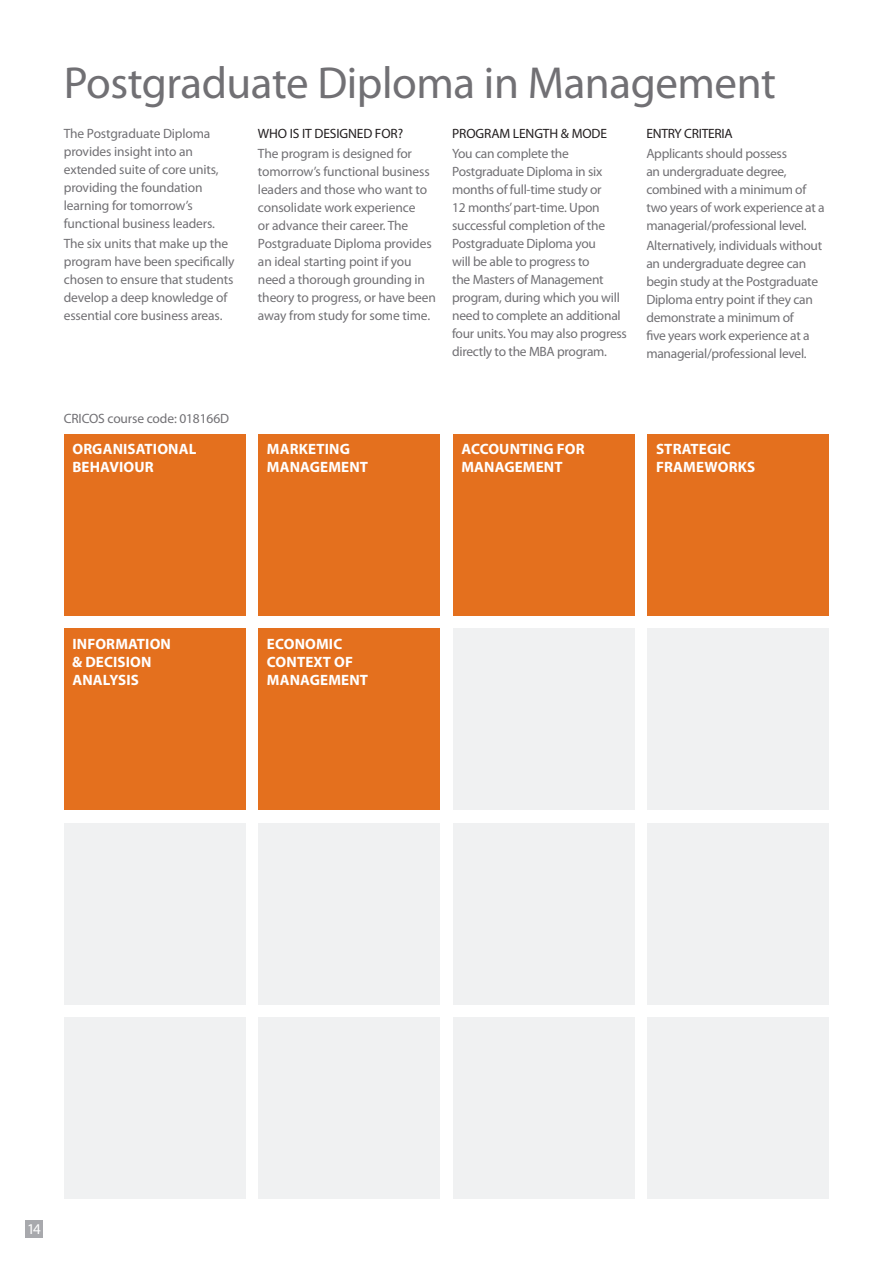
<style>
.page{position:relative;width:893px;height:1263px;background:#fff}
.page>*{position:absolute;margin:0;border:0;box-sizing:border-box;transform-origin:0 0}
.t1{font:45px "Myriad Pro";letter-spacing:-.01em;color:#717074}
.t2{font:700 15px/18px "Myriad Pro";letter-spacing:.01em;color:#fff}
.t3{font:15px "Myriad Pro";color:#fff}
.t4{font:13.5px/18px "Myriad Pro";letter-spacing:-.02em;color:#717074}
.t5{font:13.5px "Myriad Pro";letter-spacing:-.01em;color:#231f20}
</style>
<div class="page">
<div style="left:26px;top:1220px;width:17px;height:17px;background:#a8a9ad"></div>
<div style="left:64px;top:1017px;width:182px;height:182px;background:#f0f1f2"></div>
<div style="left:64px;top:434px;width:182px;height:181px;background:#e4701e"></div>
<div style="left:258px;top:628px;width:182px;height:182px;background:#e4701e"></div>
<div style="left:453px;top:823px;width:182px;height:182px;background:#f0f1f2"></div>
<div style="left:647px;top:1017px;width:182px;height:182px;background:#f0f1f2"></div>
<div style="left:64px;top:628px;width:182px;height:182px;background:#e4701e"></div>
<div style="left:64px;top:823px;width:182px;height:182px;background:#f0f1f2"></div>
<div style="left:258px;top:434px;width:182px;height:181px;background:#e4701e"></div>
<div style="left:258px;top:823px;width:182px;height:182px;background:#f0f1f2"></div>
<div style="left:258px;top:1017px;width:182px;height:182px;background:#f0f1f2"></div>
<div style="left:453px;top:434px;width:182px;height:181px;background:#e4701e"></div>
<div style="left:453px;top:628px;width:182px;height:182px;background:#f0f1f2"></div>
<div style="left:453px;top:1017px;width:182px;height:182px;background:#f0f1f2"></div>
<div style="left:647px;top:434px;width:182px;height:181px;background:#e4701e"></div>
<div style="left:647px;top:628px;width:182px;height:182px;background:#f0f1f2"></div>
<div style="left:647px;top:823px;width:182px;height:182px;background:#f0f1f2"></div>
<h1 class="t1" style="left:64px;top:55px;width:714px">Postgraduate Diploma in Management</h1>
<p class="t4" style="left:64px;top:124px;width:156px">The Postgraduate Diploma provides insight into an extended suite of core units, providing the foundation learning for tomorrow’s functional business leaders.</p>
<p class="t4" style="left:64px;top:234px;width:172px">The six units that make up the program have been specifically chosen to ensure that students develop a deep knowledge of essential core business areas.</p>
<p class="t4" style="left:64px;top:409px;width:167px">CRICOS course code: 018166D</p>
<p class="t2" style="left:72px;top:439px;width:126px">ORGANISATIONAL<br>BEHAVIOUR</p>
<p class="t5" style="left:258px;top:125px;width:147px">WHO IS IT DESIGNED FOR?</p>
<p class="t4" style="left:258px;top:144px;width:179px">The program is designed for tomorrow’s functional business leaders and those who want to consolidate work experience<br>or advance their career. The<br>Postgraduate Diploma provides an ideal starting point if you need a thorough grounding in theory to progress, or have been away from study for some time.</p>
<p class="t5" style="left:452px;top:125px;width:156px">PROGRAM LENGTH &amp; MODE</p>
<p class="t4" style="left:452px;top:144px;width:176px">You can complete the<br>Postgraduate Diploma in six months of full-time study or<br>12 months’ part-time. Upon successful completion of the<br>Postgraduate Diploma you<br>will be able to progress to<br>the Masters of Management program, during which you will need to complete an additional four units. You may also progress directly to the MBA program.</p>
<p class="t5" style="left:646px;top:125px;width:88px">ENTRY CRITERIA</p>
<p class="t4" style="left:646px;top:144px;width:180px">Applicants should possess<br>an undergraduate degree, combined with a minimum of two years of work experience at a managerial/professional level.</p>
<p class="t4" style="left:646px;top:236px;width:177px">Alternatively, individuals without an undergraduate degree can begin study at the Postgraduate<br>Diploma entry point if they can demonstrate a minimum of<br>five years work experience at a managerial/professional level.</p>
<p class="t2" style="left:267px;top:439px;width:103px">MARKETING<br>MANAGEMENT</p>
<p class="t2" style="left:461px;top:439px;width:125px">ACCOUNTING FOR<br>MANAGEMENT</p>
<p class="t2" style="left:656px;top:439px;width:101px">STRATEGIC<br>FRAMEWORKS</p>
<p class="t2" style="left:72px;top:634px;width:100px">INFORMATION &amp; DECISION<br>ANALYSIS</p>
<p class="t2" style="left:267px;top:634px;width:103px">ECONOMIC<br>CONTEXT OF<br>MANAGEMENT</p>
<p class="t3" style="left:27px;top:1220px;width:15px">14</p>
</div>
